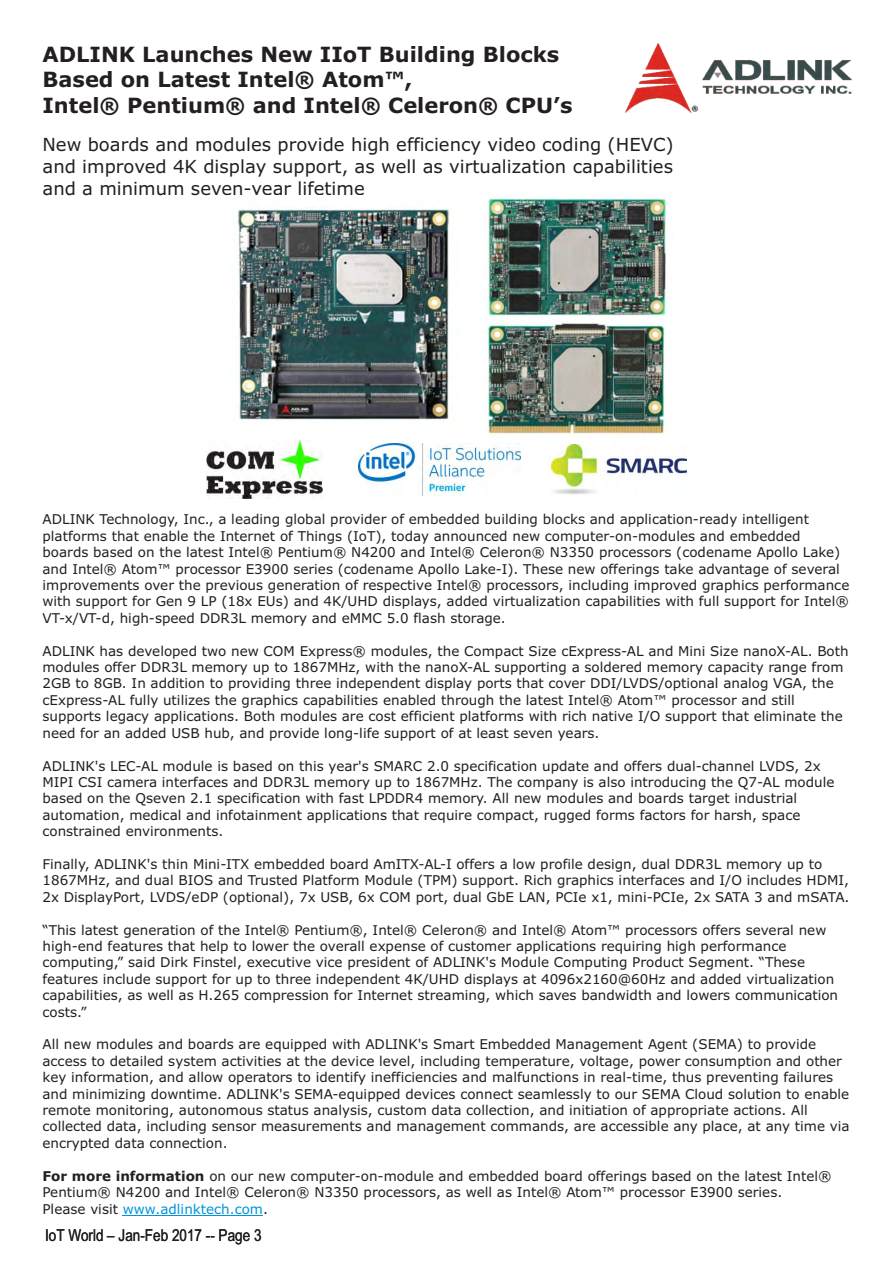
<style>
.page{position:relative;width:893px;height:1263px;background:#fff}
.page>*{position:absolute;margin:0;border:0;box-sizing:border-box;transform-origin:0 0}
.t1{font:700 21px/25.5px "Verdana";color:#231f20}
.t2{font:18px/21.9px "Verdana";color:#231f20;text-align:justify}
.t3{font:16.5px "Arial Narrow";color:#231f20}
.t4{font:13.5px/16.4px "Verdana";color:#231f20}
.s1{font-weight:700}
.s2{color:#0095da}
</style>
<div class="page">
<hr style="left:123px;top:1215px;width:140px;height:1px;background:#0095da">
<img style="left:625px;top:43px;width:226px;height:70px">
<img style="left:207px;top:441px;width:115px;height:58px">
<img style="left:549px;top:444px;width:137px;height:51px">
<img style="left:358px;top:444px;width:163px;height:51px">
<img style="left:237px;top:195px;width:431px;height:239px">
<h1 class="t1" style="left:43px;top:43px;width:532px">ADLINK Launches New IIoT Building Blocks<br>Based on Latest Intel® Atom™,<br>Intel® Pentium® and Intel® Celeron® CPU’s</h1>
<h2 class="t2" style="left:43px;top:135px;width:633px">New boards and modules provide high efficiency video coding (HEVC) and improved 4K display support, as well as virtualization capabilities and a minimum seven-year lifetime</h2>
<p class="t4" style="left:43px;top:512px;width:808px">ADLINK Technology, Inc., a leading global provider of embedded building blocks and application-ready intelligent platforms that enable the Internet of Things (IoT), today announced new computer-on-modules and embedded boards based on the latest Intel® Pentium® N4200 and Intel® Celeron® N3350 processors (codename Apollo Lake) and Intel® Atom™ processor E3900 series (codename Apollo Lake-I). These new offerings take advantage of several improvements over the previous generation of respective Intel® processors, including improved graphics performance with support for Gen 9 LP (18x EUs) and 4K/UHD displays, added virtualization capabilities with full support for Intel® VT-x/VT-d, high-speed DDR3L memory and eMMC 5.0 flash storage.</p>
<p class="t4" style="left:43px;top:644px;width:808px">ADLINK has developed two new COM Express® modules, the Compact Size cExpress-AL and Mini Size nanoX-AL. Both modules offer DDR3L memory up to 1867MHz, with the nanoX-AL supporting a soldered memory capacity range from 2GB to 8GB. In addition to providing three independent display ports that cover DDI/LVDS/optional analog VGA, the cExpress-AL fully utilizes the graphics capabilities enabled through the latest Intel® Atom™ processor and still supports legacy applications. Both modules are cost efficient platforms with rich native I/O support that eliminate the need for an added USB hub, and provide long-life support of at least seven years.</p>
<p class="t4" style="left:43px;top:758px;width:793px">ADLINK's LEC-AL module is based on this year's SMARC 2.0 specification update and offers dual-channel LVDS, 2x MIPI CSI camera interfaces and DDR3L memory up to 1867MHz. The company is also introducing the Q7-AL module based on the Qseven 2.1 specification with fast LPDDR4 memory. All new modules and boards target industrial automation, medical and infotainment applications that require compact, rugged forms factors for harsh, space constrained environments.</p>
<p class="t4" style="left:43px;top:857px;width:808px">Finally, ADLINK's thin Mini-ITX embedded board AmITX-AL-I offers a low profile design, dual DDR3L memory up to<br>1867MHz, and dual BIOS and Trusted Platform Module (TPM) support. Rich graphics interfaces and I/O includes HDMI,<br>2x DisplayPort, LVDS/eDP (optional), 7x USB, 6x COM port, dual GbE LAN, PCIe x1, mini-PCIe, 2x SATA 3 and mSATA.</p>
<p class="t4" style="left:42px;top:923px;width:797px">“This latest generation of the Intel® Pentium®, Intel® Celeron® and Intel® Atom™ processors offers several new high-end features that help to lower the overall expense of customer applications requiring high performance computing,” said Dirk Finstel, executive vice president of ADLINK's Module Computing Product Segment. “These features include support for up to three independent 4K/UHD displays at 4096x2160@60Hz and added virtualization capabilities, as well as H.265 compression for Internet streaming, which saves bandwidth and lowers communication costs.”</p>
<p class="t4" style="left:42px;top:1037px;width:809px">All new modules and boards are equipped with ADLINK's Smart Embedded Management Agent (SEMA) to provide access to detailed system activities at the device level, including temperature, voltage, power consumption and other key information, and allow operators to identify inefficiencies and malfunctions in real-time, thus preventing failures and minimizing downtime. ADLINK's SEMA-equipped devices connect seamlessly to our SEMA Cloud solution to enable remote monitoring, autonomous status analysis, custom data collection, and initiation of appropriate actions. All collected data, including sensor measurements and management commands, are accessible any place, at any time via encrypted data connection.</p>
<p class="t4" style="left:42px;top:1169px;width:791px"><span class="s1">For more information</span> on our new computer-on-module and embedded board offerings based on the latest Intel®<br>Pentium® N4200 and Intel® Celeron® N3350 processors, as well as Intel® Atom™ processor E3900 series.<br>Please visit <span class="s2">www.adlinktech.com</span>.</p>
<p class="t3" style="left:45px;top:1229px;width:218px">IoT World – Jan-Feb 2017 -- Page 3</p>
</div>
